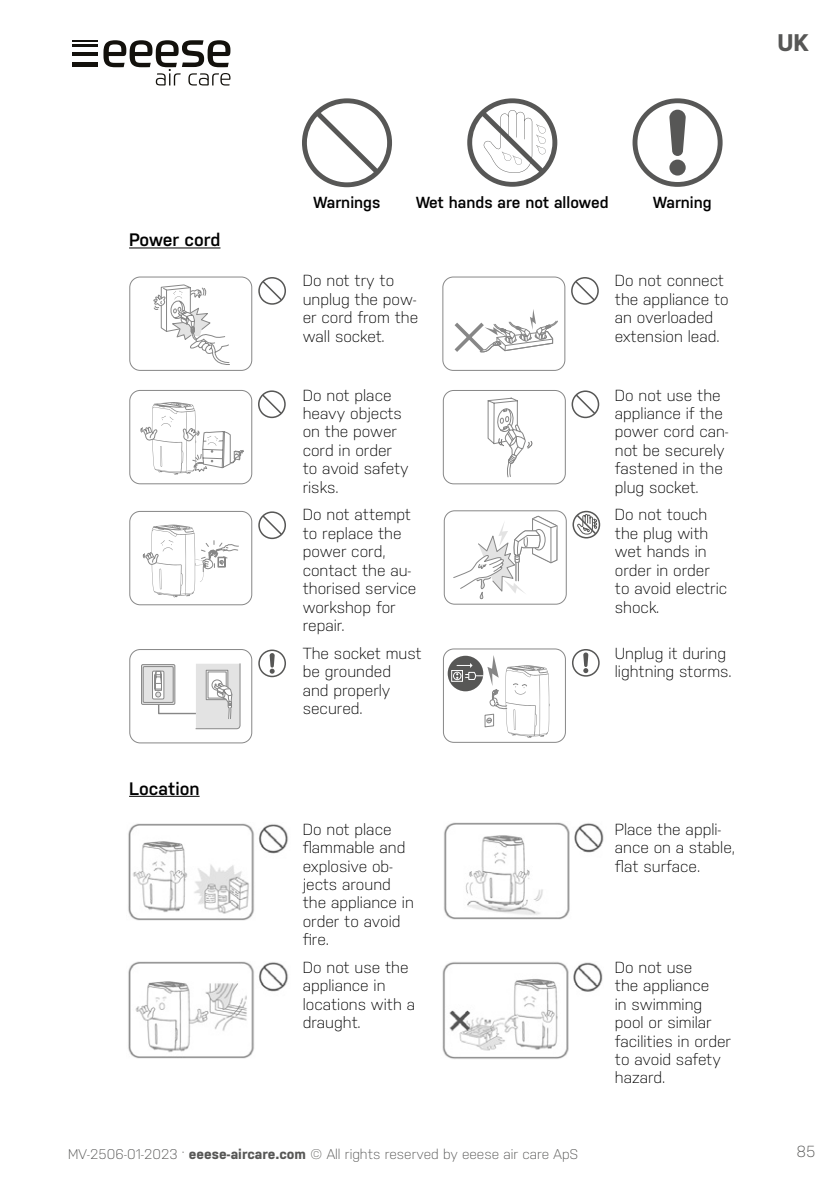
<style>
.page{position:relative;width:840px;height:1191px;background:#fff}
.page>*{position:absolute;margin:0;border:0;box-sizing:border-box;transform-origin:0 0}
.t1{font:700 24px "Nudista";color:#575756}
.t2{font:600 18px "Nudista";color:#000}
.t3{font:300 16px/18.4px "Nudista";color:#000}
.t4{font:600 16px "Nudista";color:#000}
.t5{font:300 16px "Nudista";color:#575756}
.t6{font:300 14px "Nudista";color:#575756}
.s1{font-weight:700}
</style>
<div class="page">
<hr style="left:72px;top:40px;width:26px;height:2px;background:#13110c">
<hr style="left:72px;top:45px;width:26px;height:2px;background:#13110c">
<hr style="left:72px;top:52px;width:26px;height:4px;background:#13110c">
<hr style="left:72px;top:63px;width:26px;height:4px;background:#13110c">
<svg style="left:103px;top:40px;width:127px;height:46px"></svg>
<hr style="left:129px;top:247px;width:91px;height:1px;background:#000">
<hr style="left:129px;top:796px;width:70px;height:1px;background:#000">
<svg style="left:302px;top:98px;width:90px;height:89px"></svg>
<svg style="left:467px;top:98px;width:90px;height:89px"></svg>
<svg style="left:632px;top:98px;width:90px;height:89px"></svg>
<div style="left:129px;top:276px;width:123px;height:95px;border:1px solid #878787;border-radius:10px"></div>
<svg style="left:153px;top:284px;width:77px;height:81px"></svg>
<svg style="left:258px;top:277px;width:28px;height:28px"></svg>
<div style="left:442px;top:276px;width:123px;height:95px;border:1px solid #878787;border-radius:10px"></div>
<svg style="left:571px;top:277px;width:27px;height:28px"></svg>
<svg style="left:454px;top:309px;width:103px;height:44px"></svg>
<div style="left:129px;top:390px;width:123px;height:94px;border:1px solid #878787;border-radius:10px"></div>
<svg style="left:258px;top:390px;width:27px;height:28px"></svg>
<svg style="left:140px;top:402px;width:104px;height:73px"></svg>
<div style="left:442px;top:390px;width:123px;height:94px;border:1px solid #878787;border-radius:10px"></div>
<svg style="left:571px;top:390px;width:28px;height:28px"></svg>
<svg style="left:487px;top:397px;width:46px;height:80px"></svg>
<div style="left:129px;top:511px;width:123px;height:94px;border:1px solid #878787;border-radius:10px"></div>
<svg style="left:258px;top:511px;width:28px;height:28px"></svg>
<svg style="left:142px;top:524px;width:97px;height:73px"></svg>
<div style="left:443px;top:510px;width:123px;height:94px;border:1px solid #878787;border-radius:10px"></div>
<svg style="left:572px;top:511px;width:28px;height:27px"></svg>
<svg style="left:453px;top:516px;width:104px;height:83px"></svg>
<div style="left:129px;top:649px;width:123px;height:94px;border:1px solid #878787;border-radius:10px"></div>
<div style="left:141px;top:664px;width:34px;height:40px;border:1px solid #878787"></div>
<div style="left:143px;top:666px;width:30px;height:36px;background:#e3e3e3"></div>
<div style="left:143px;top:666px;width:30px;height:36px;border:1px solid #878787"></div>
<div style="left:152px;top:671px;width:12px;height:28px;border:1px solid #878787"></div>
<svg style="left:154px;top:663px;width:87px;height:66px"></svg>
<svg style="left:258px;top:649px;width:28px;height:28px"></svg>
<div style="left:442px;top:648px;width:123px;height:95px;border:1px solid #878787;border-radius:10px"></div>
<svg style="left:572px;top:649px;width:27px;height:27px"></svg>
<svg style="left:447px;top:655px;width:102px;height:83px"></svg>
<img style="left:128px;top:823px;width:160px;height:98px">
<img style="left:128px;top:961px;width:160px;height:98px">
<img style="left:444px;top:822px;width:160px;height:98px">
<img style="left:442px;top:962px;width:161px;height:97px">
<p class="t2" style="left:129px;top:229px;width:93px">Power cord</p>
<p class="t2" style="left:129px;top:778px;width:72px">Location</p>
<h1 class="t1" style="left:777px;top:29px;width:33px">UK</h1>
<p class="t4" style="left:313px;top:193px;width:68px">Warnings</p>
<p class="t4" style="left:416px;top:193px;width:194px">Wet hands are not allowed</p>
<p class="t4" style="left:652px;top:193px;width:60px">Warning</p>
<p class="t3" style="left:302px;top:271px;width:117px">Do not try to unplug the pow&shy;er cord from the wall socket.</p>
<p class="t3" style="left:614px;top:271px;width:115px">Do not connect the appliance to an overloaded extension lead.</p>
<p class="t3" style="left:302px;top:386px;width:107px">Do not place heavy objects on the power cord in order to avoid safety risks.</p>
<p class="t3" style="left:614px;top:386px;width:115px">Do not use the appliance if the power cord can&shy;not be securely fastened in the plug socket.</p>
<p class="t3" style="left:302px;top:505px;width:115px">Do not attempt to replace the power cord, contact the au&shy;thorised service workshop for repair.</p>
<p class="t3" style="left:614px;top:505px;width:114px">Do not touch the plug with wet hands in order in order to avoid electric shock.</p>
<p class="t3" style="left:302px;top:644px;width:120px">The socket must be grounded<br>and properly secured.</p>
<p class="t3" style="left:614px;top:644px;width:118px">Unplug it during lightning storms.</p>
<p class="t3" style="left:302px;top:819px;width:113px">Do not place flammable and explosive ob&shy;jects around the appliance in order to avoid fire.</p>
<p class="t3" style="left:614px;top:819px;width:122px">Place the appli&shy;ance on a stable, flat surface.</p>
<p class="t3" style="left:302px;top:958px;width:114px">Do not use the appliance in locations with a draught.</p>
<p class="t3" style="left:614px;top:958px;width:118px">Do not use<br>the appliance<br>in swimming pool or similar facilities in order to avoid safety hazard.</p>
<p class="t6" style="left:68px;top:1146px;width:511px">MV-2506-01-2023 . <span class="s1">eeese-aircare.com</span> © All rights reserved by eeese air care ApS</p>
<p class="t5" style="left:796px;top:1142px;width:21px">85</p>
</div>
